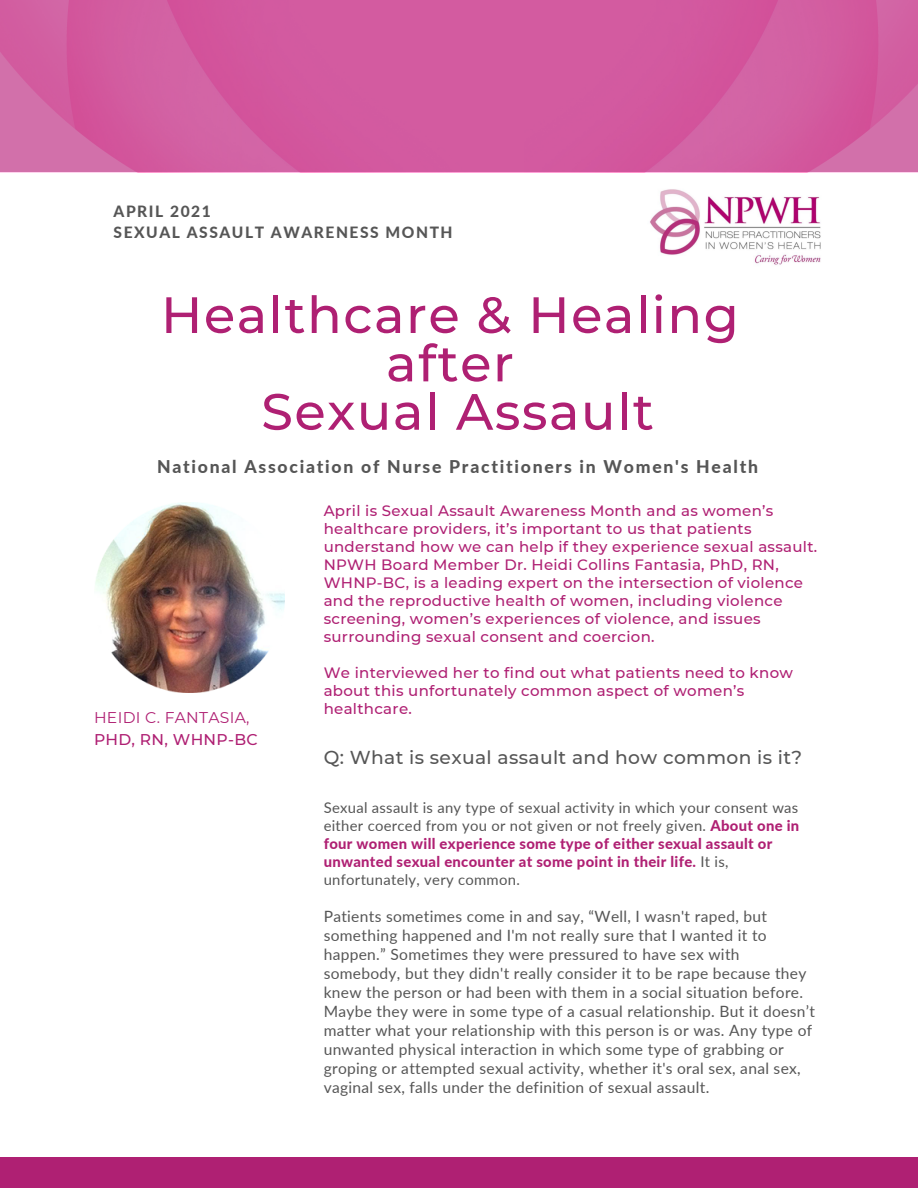
<style>
.page{position:relative;width:918px;height:1188px;background:#fff}
.page>*{position:absolute;margin:0;border:0;box-sizing:border-box;transform-origin:0 0}
.t1{font:500 51px "Montserrat";letter-spacing:.03em;color:#af2073}
.t2{font:500 18.6px "Montserrat";letter-spacing:.02em;color:#565656}
.t3{font:800 17.55px "Lato";letter-spacing:.1em;color:#565656}
.t4{font:15.6px/19px "Lato";letter-spacing:.02em;color:#565656}
.t5{font:800 15.6px "Lato";letter-spacing:.1em;color:#565656}
.t6{font:15.6px/22.2px "Montserrat";letter-spacing:.02em;color:#af2073}
.t7{font:500 15px/18px "Montserrat";letter-spacing:.02em;color:#af2073}
.t8{font:14.85px/18px "Lato";letter-spacing:.02em;color:#565656}
.s1{font-weight:500}
.s2{font-weight:800;color:#af2073}
</style>
<div class="page">
<div style="left:0;top:1158px;width:918px;height:30px;background:#af2073"></div>
<svg style="left:0;top:0;width:918px;height:172px;background:#d25ca0"></svg>
<img style="left:95px;top:502px;width:189px;height:190px">
<img style="left:650px;top:189px;width:171px;height:76px">
<p class="t5" style="left:114px;top:202px;width:99px">APRIL 2021</p>
<p class="t5" style="left:114px;top:223px;width:341px">SEXUAL ASSAULT AWARENESS MONTH</p>
<p class="t1" style="left:161px;top:284px;width:579px">Healthcare &amp; Healing</p>
<p class="t1" style="left:386px;top:332px;width:129px">after</p>
<p class="t1" style="left:261px;top:380px;width:394px">Sexual Assault</p>
<p class="t3" style="left:157px;top:456px;width:603px">National Association of Nurse Practitioners in Women's Health</p>
<p class="t6" style="left:94px;top:706px;width:165px">HEIDI C. FANTASIA,<br><span class="s1">PHD, RN, WHNP-BC</span></p>
<p class="t7" style="left:324px;top:502px;width:495px">April is Sexual Assault Awareness Month and as women’s healthcare providers, it’s important to us that patients understand how we can help if they experience sexual assault.<br>NPWH Board Member Dr. Heidi Collins Fantasia, PhD, RN, WHNP-BC, is a leading expert on the intersection of violence and the reproductive health of women, including violence screening, women’s experiences of violence, and issues surrounding sexual consent and coercion.</p>
<p class="t7" style="left:324px;top:664px;width:471px">We interviewed her to find out what patients need to know about this unfortunately common aspect of women’s healthcare.</p>
<p class="t2" style="left:324px;top:746px;width:480px">Q: What is sexual assault and how common is it?</p>
<p class="t8" style="left:324px;top:798px;width:477px">Sexual assault is any type of sexual activity in which your consent was either coerced from you or not given or not freely given. <span class="s2">About one in four women will experience some type of either sexual assault or unwanted sexual encounter at some point in their life.</span> It is, unfortunately, very common.</p>
<p class="t4" style="left:324px;top:906px;width:493px">Patients sometimes come in and say, “Well, I wasn't raped, but something happened and I'm not really sure that I wanted it to happen.” Sometimes they were pressured to have sex with somebody, but they didn't really consider it to be rape because they knew the person or had been with them in a social situation before.<br>Maybe they were in some type of a casual relationship. But it doesn’t matter what your relationship with this person is or was. Any type of unwanted physical interaction in which some type of grabbing or groping or attempted sexual activity, whether it's oral sex, anal sex, vaginal sex, falls under the definition of sexual assault.</p>
</div>
